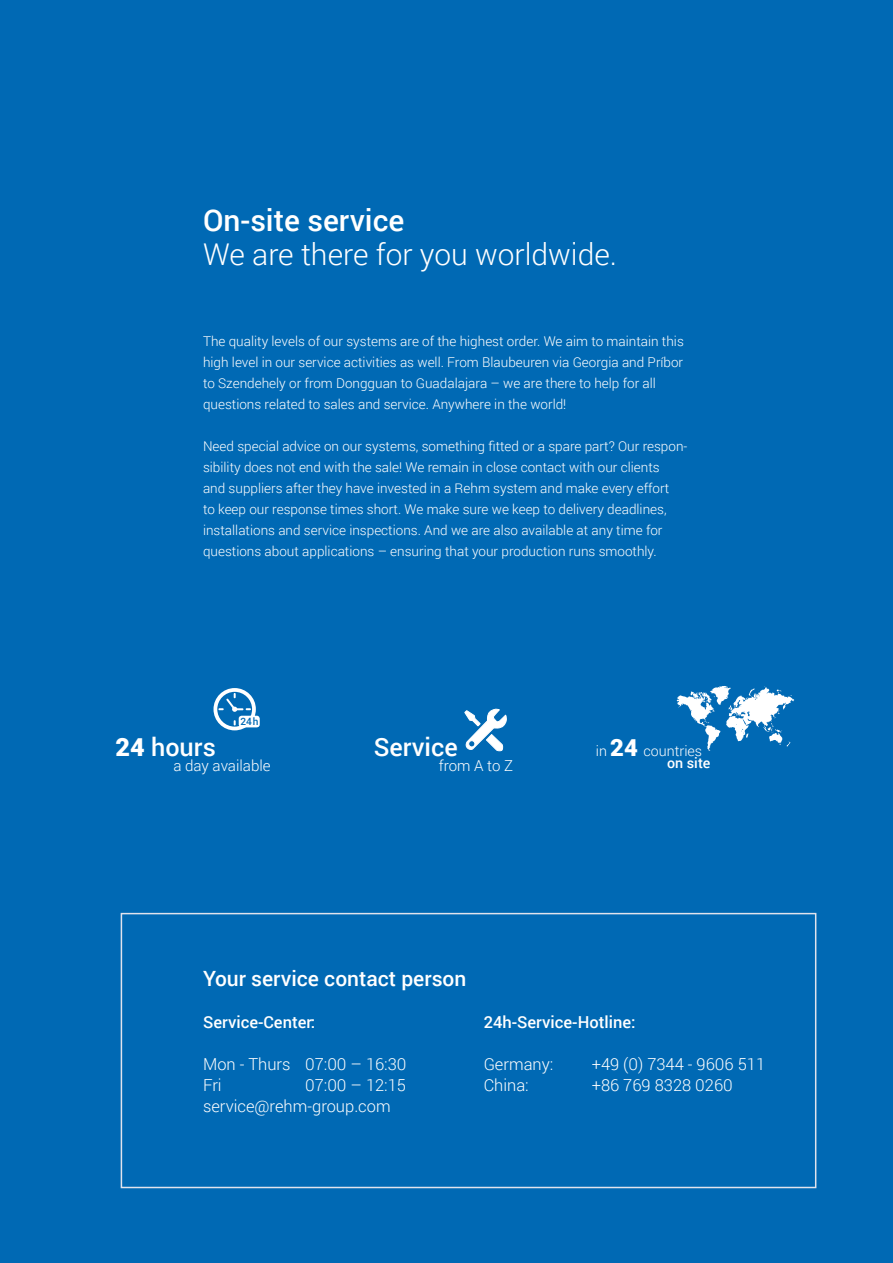
<style>
.page{position:relative;width:893px;height:1263px;background:#fff}
.page>*{position:absolute;margin:0;border:0;box-sizing:border-box;transform-origin:0 0}
.t1{font:300 30px "Roboto";color:#fff}
.t2{font:500 30px "Roboto";color:#fff}
.t3{font:500 25.2px "Roboto";color:#fff}
.t4{font:500 21px "Roboto";color:#fff}
.t5{font:300 16.5px/21px "Roboto";color:#fff}
.t6{font:500 16.5px "Roboto";color:#fff}
.t7{font:300 15.15px "Roboto";color:#fff}
.t8{font:300 14.25px/12.8px "Roboto";color:#fff}
.t9{font:300 13.5px/21px "Roboto";color:#fff}
.t10{font:500 10.05px "Roboto";color:#0069b4}
.s1{font-weight:900}
.s2{font-weight:900;font-size:23.85px}
.s3{font-weight:500}
</style>
<div class="page">
<div style="left:1px;top:0;width:892px;height:1263px;background:#0069b4"></div>
<div style="left:213px;top:688px;width:43px;height:42px;border:4px solid #fff;border-radius:50%"></div>
<svg style="left:218px;top:693px;width:33px;height:19px"></svg>
<div style="left:239px;top:716px;width:21px;height:11px;background:#fff;border-radius:3px"></div>
<svg style="left:464px;top:709px;width:43px;height:42px"></svg>
<svg style="left:677px;top:686px;width:117px;height:65px"></svg>
<div style="left:121px;top:913px;width:695px;height:275px;border:2px solid #e1e3ed"></div>
<h1 class="t2" style="left:203px;top:199px;width:203px">On-site service</h1>
<h1 class="t1" style="left:203px;top:234px;width:415px">We are there for you worldwide.</h1>
<p class="t9" style="left:203px;top:330px;width:482px">The quality levels of our systems are of the highest order. We aim to maintain this high level in our service activities as well. From Blaubeuren via Georgia and Príbor to Szendehely or from Dongguan to Guadalajara – we are there to help for all questions related to sales and service. Anywhere in the world!</p>
<p class="t9" style="left:203px;top:435px;width:486px">Need special advice on our systems, something fitted or a spare part? Our respon&shy;sibility does not end with the sale! We remain in close contact with our clients<br>and suppliers after they have invested in a Rehm system and make every effort<br>to keep our response times short. We make sure we keep to delivery deadlines, installations and service inspections. And we are also available at any time for questions about applications – ensuring that your production runs smoothly.</p>
<p class="t10" style="left:241px;top:715px;width:20px">24 h</p>
<h2 class="t3" style="left:116px;top:729px;width:102px"><span class="s1">24</span> hours</h2>
<p class="t7" style="left:173px;top:755px;width:99px">a day available</p>
<h2 class="t3" style="left:374px;top:729px;width:86px">Service</h2>
<p class="t7" style="left:439px;top:755px;width:76px">from A to Z</p>
<p class="t8" style="left:667px;top:744px;width:45px;text-indent:-71px">in <span class="s2">24</span> countries <span class="s3">on site</span></p>
<h3 class="t4" style="left:203px;top:964px;width:265px">Your service contact person</h3>
<p class="t6" style="left:203px;top:1011px;width:114px">Service-Center:</p>
<p class="t5" style="left:203px;top:1053px;width:205px">Mon - Thurs 07:00 – 16:30<br>Fri</p>
<p class="t5" style="left:203px;top:1074px;width:205px;text-indent:102px">07:00 – 12:15 service@rehm-group.com</p>
<p class="t6" style="left:484px;top:1011px;width:153px">24h-Service-Hotline:</p>
<p class="t5" style="left:484px;top:1053px;width:71px">Germany:</p>
<p class="t5" style="left:592px;top:1053px;width:175px">+49 (0) 7344 - 9606 511</p>
<p class="t5" style="left:484px;top:1074px;width:47px">China:</p>
<p class="t5" style="left:592px;top:1074px;width:143px">+86 769 8328 0260</p>
</div>
